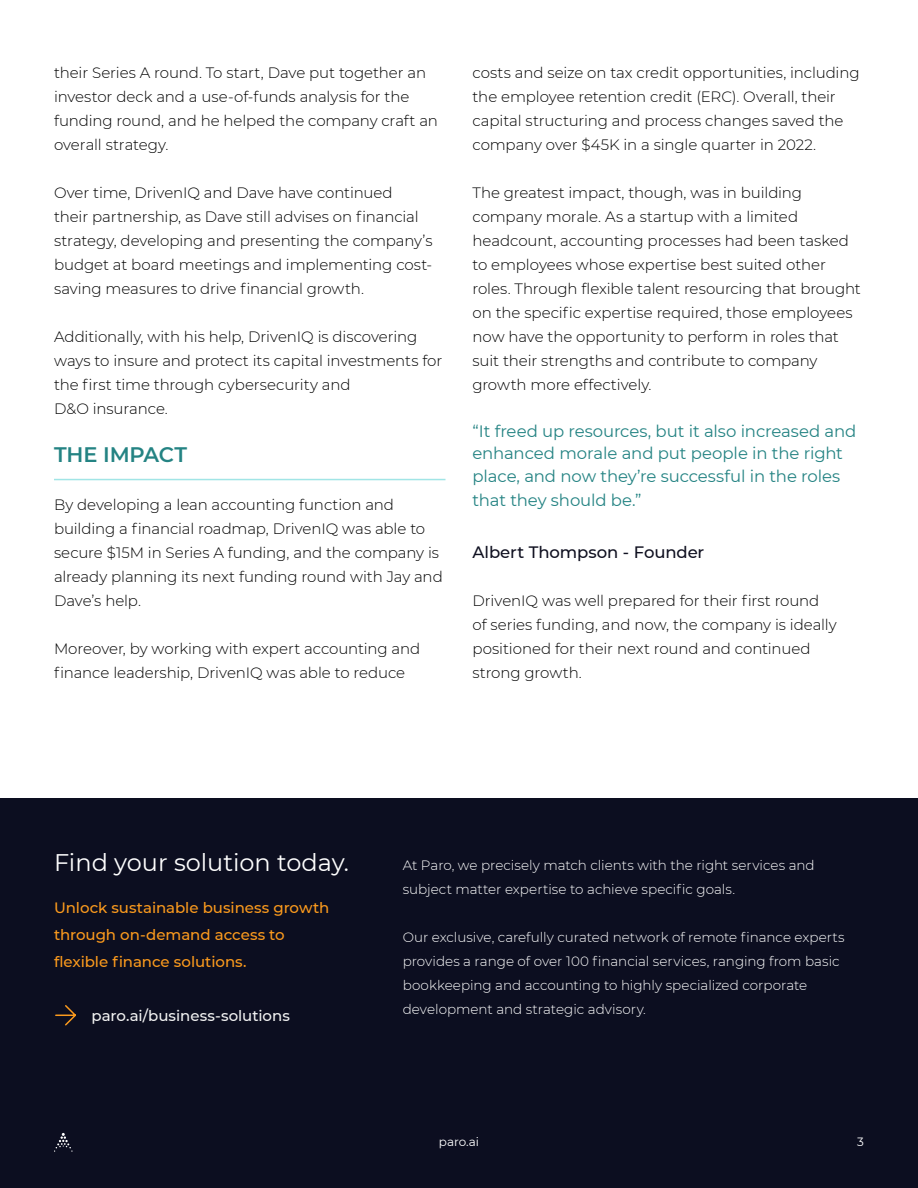
<style>
.page{position:relative;width:918px;height:1188px;background:#fff}
.page>*{position:absolute;margin:0;border:0;box-sizing:border-box;transform-origin:0 0}
.t1{font:24px "Montserrat";color:#fff}
.t2{font:600 21px "Montserrat";letter-spacing:-.01em;color:#248383}
.t3{font:16.5px/22.5px "Montserrat";letter-spacing:-.005em;color:#248383}
.t4{font:500 16.5px "Montserrat";letter-spacing:-.005em;color:#0f1020}
.t5{font:300 15px/24px "Montserrat";letter-spacing:-.005em;color:#000}
.t6{font:500 15px/27px "Montserrat";color:#fb9a1d}
.t7{font:500 15px "Montserrat";color:#f2f2f2}
.t8{font:300 13.5px/24px "Montserrat";color:#fff}
.t9{font:12px "Montserrat";color:#fff}
</style>
<div class="page">
<div style="left:0;top:1098px;width:918px;height:90px;background:#0c0e20"></div>
<svg style="left:54px;top:1133px;width:19px;height:19px"></svg>
<div style="left:0;top:798px;width:918px;height:300px;background:#0c0e20"></div>
<svg style="left:55px;top:1005px;width:21px;height:21px"></svg>
<hr style="left:54px;top:479px;width:392px;height:1px;background:#a1e5e6">
<p class="t5" style="left:54px;top:60px;width:386px">their Series A round. To start, Dave put together an investor deck and a use-of-funds analysis for the funding round, and he helped the company craft an overall strategy.</p>
<p class="t5" style="left:54px;top:180px;width:380px">Over time, DrivenIQ and Dave have continued<br>their partnership, as Dave still advises on financial strategy, developing and presenting the company’s budget at board meetings and implementing cost&shy;saving measures to drive financial growth.</p>
<p class="t5" style="left:54px;top:324px;width:390px">Additionally, with his help, DrivenIQ is discovering ways to insure and protect its capital investments for the first time through cybersecurity and<br>D&amp;O insurance.</p>
<h2 class="t2" style="left:54px;top:440px;width:135px">THE IMPACT</h2>
<p class="t5" style="left:54px;top:492px;width:390px">By developing a lean accounting function and building a financial roadmap, DrivenIQ was able to secure $15M in Series A funding, and the company is already planning its next funding round with Jay and Dave’s help.</p>
<p class="t5" style="left:54px;top:636px;width:368px">Moreover, by working with expert accounting and finance leadership, DrivenIQ was able to reduce</p>
<p class="t5" style="left:472px;top:60px;width:389px">costs and seize on tax credit opportunities, including the employee retention credit (ERC). Overall, their capital structuring and process changes saved the company over $45K in a single quarter in 2022.</p>
<p class="t5" style="left:472px;top:180px;width:390px">The greatest impact, though, was in building company morale. As a startup with a limited headcount, accounting processes had been tasked to employees whose expertise best suited other roles. Through flexible talent resourcing that brought on the specific expertise required, those employees now have the opportunity to perform in roles that suit their strengths and contribute to company growth more effectively.</p>
<p class="t3" style="left:472px;top:419px;width:385px">“It freed up resources, but it also increased and enhanced morale and put people in the right place, and now they’re successful in the roles</p>
<p class="t3" style="left:472px;top:488px;width:170px">that they should be.”</p>
<p class="t4" style="left:472px;top:541px;width:233px">Albert Thompson - Founder</p>
<p class="t5" style="left:472px;top:588px;width:366px">DrivenIQ was well prepared for their first round of series funding, and now, the company is ideally positioned for their next round and continued strong growth.</p>
<h1 class="t1" style="left:54px;top:846px;width:297px">Find your solution today.</h1>
<p class="t6" style="left:54px;top:894px;width:277px">Unlock sustainable business growth through on-demand access to flexible finance solutions.</p>
<p class="t7" style="left:92px;top:1006px;width:200px">paro.ai/business-solutions</p>
<p class="t8" style="left:403px;top:853px;width:413px">At Paro, we precisely match clients with the right services and subject matter expertise to achieve specific goals.</p>
<p class="t8" style="left:403px;top:925px;width:443px">Our exclusive, carefully curated network of remote finance experts provides a range of over 100 financial services, ranging from basic bookkeeping and accounting to highly specialized corporate development and strategic advisory.</p>
<p class="t9" style="left:439px;top:1133px;width:42px">paro.ai</p>
<p class="t9" style="left:857px;top:1133px;width:8px">3</p>
</div>
